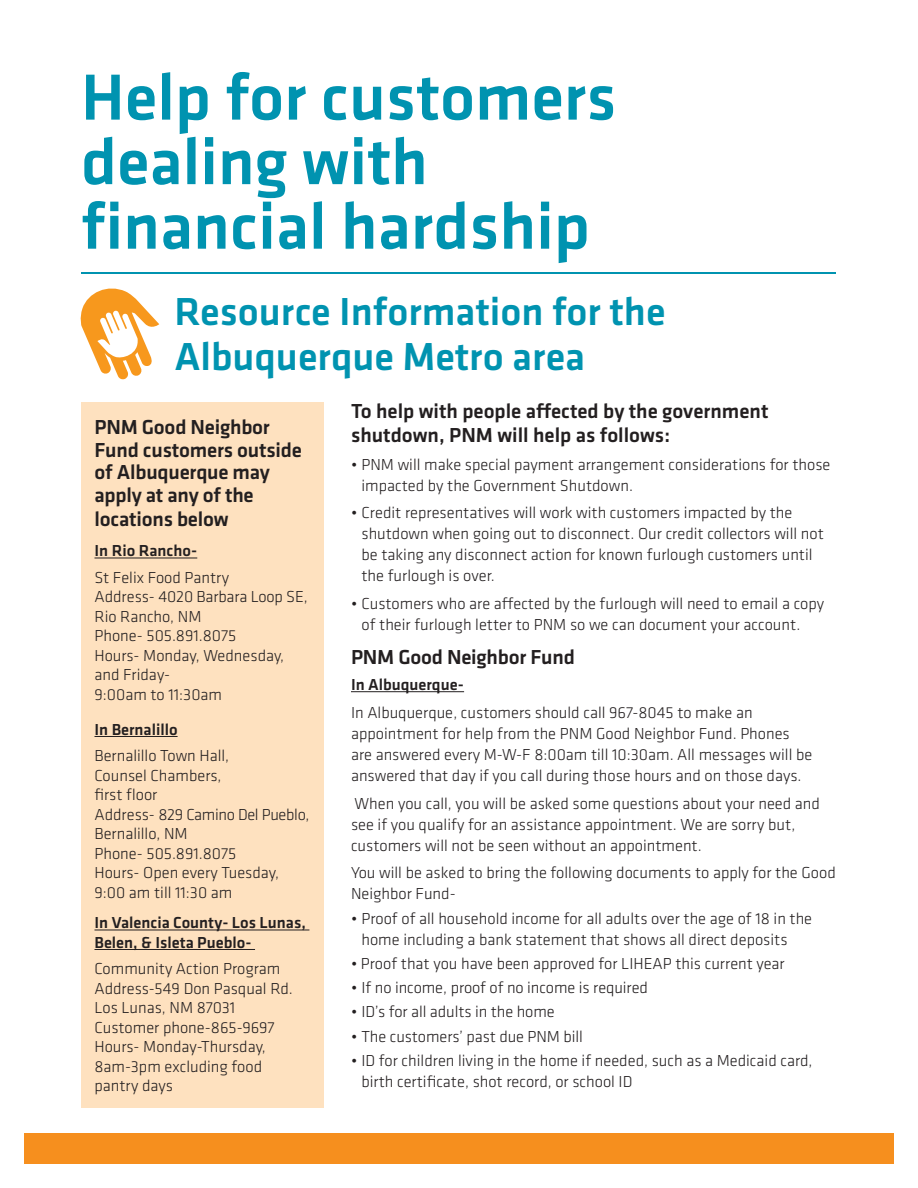
<style>
.page{position:relative;width:918px;height:1188px;background:#fff}
.page>*{position:absolute;margin:0;border:0;box-sizing:border-box;transform-origin:0 0}
.t1{font:500 67.5px/64.5px "Klavika Basic";color:#0093b0}
.t2{font:500 40.5px/45px "Klavika Basic";color:#0093b0}
.t3{font:500 21px/22.8px "Klavika Basic";letter-spacing:-.01em;color:#231f20}
.t4{font:300 16.5px/19.5px "Klavika";color:#231f20}
.t5{font:500 16.5px/19.5px "Klavika";color:#231f20}
</style>
<div class="page">
<hr style="left:82px;top:272px;width:754px;height:2px;background:#0093b0">
<hr style="left:351px;top:691px;width:113px;height:1px;background:#231f20">
<div style="left:24px;top:1133px;width:870px;height:31px;background:#f68f1e"></div>
<svg style="left:80px;top:288px;width:79px;height:92px"></svg>
<div style="left:81px;top:402px;width:242px;height:705px;background:#fee1bf"></div>
<hr style="left:94px;top:558px;width:103px;height:1px;background:#231f20">
<hr style="left:94px;top:736px;width:84px;height:1px;background:#231f20">
<hr style="left:94px;top:930px;width:215px;height:1px;background:#231f20">
<hr style="left:94px;top:949px;width:161px;height:1px;background:#231f20">
<h1 class="t1" style="left:81px;top:63px;width:537px">Help for customers dealing with financial hardship</h1>
<h2 class="t2" style="left:174px;top:288px;width:493px">Resource Information for the<br>Albuquerque Metro area</h2>
<p class="t3" style="left:94px;top:415px;width:209px">PNM Good Neighbor<br>Fund customers outside of Albuquerque may apply at any of the locations below</p>
<p class="t5" style="left:94px;top:541px;width:104px">In Rio Rancho-</p>
<p class="t4" style="left:94px;top:567px;width:215px">St Felix Food Pantry<br>Address- 4020 Barbara Loop SE,<br>Rio Rancho, NM<br>Phone- 505.891.8075<br>Hours- Monday, Wednesday, and Friday-<br>9:00am to 11:30am</p>
<p class="t5" style="left:94px;top:719px;width:85px">In Bernalillo</p>
<p class="t4" style="left:94px;top:746px;width:216px">Bernalillo Town Hall,<br>Counsel Chambers,<br>first floor<br>Address- 829 Camino Del Pueblo,<br>Bernalillo, NM<br>Phone- 505.891.8075<br>Hours- Open every Tuesday,<br>9:00 am till 11:30 am</p>
<p class="t5" style="left:94px;top:913px;width:213px">In Valencia County- Los Lunas,<br>Belen, &amp; Isleta Pueblo-</p>
<p class="t4" style="left:94px;top:959px;width:200px">Community Action Program<br>Address-549 Don Pasqual Rd.<br>Los Lunas, NM 87031<br>Customer phone-865-9697<br>Hours- Monday-Thursday,<br>8am-3pm excluding food pantry days</p>
<p class="t3" style="left:351px;top:398px;width:419px;line-height:24px">To help with people affected by the government shutdown, PNM will help as follows:</p>
<p class="t4" style="left:361px;top:453px;width:470px;line-height:21px;text-indent:-10px">• PNM will make special payment arrangement considerations for those impacted by the Government Shutdown.</p>
<p class="t4" style="left:361px;top:502px;width:464px;line-height:21px;text-indent:-10px">• Credit representatives will work with customers impacted by the shutdown when going out to disconnect. Our credit collectors will not be taking any disconnect action for known furlough customers until the furlough is over.</p>
<p class="t4" style="left:361px;top:593px;width:464px;line-height:21px;text-indent:-10px">• Customers who are affected by the furlough will need to email a copy of their furlough letter to PNM so we can document your account.</p>
<p class="t3" style="left:351px;top:645px;width:225px">PNM Good Neighbor Fund</p>
<p class="t5" style="left:351px;top:674px;width:115px">In Albuquerque-</p>
<p class="t4" style="left:351px;top:702px;width:463px;line-height:21px">In Albuquerque, customers should call 967-8045 to make an appointment for help from the PNM Good Neighbor Fund. Phones are answered every M-W-F 8:00am till 10:30am. All messages will be answered that day if you call during those hours and on those days.</p>
<p class="t4" style="left:351px;top:792px;width:470px;line-height:21px">When you call, you will be asked some questions about your need and see if you qualify for an assistance appointment. We are sorry but, customers will not be seen without an appointment.</p>
<p class="t4" style="left:351px;top:862px;width:486px;line-height:21px">You will be asked to bring the following documents to apply for the Good<br>Neighbor Fund-</p>
<p class="t4" style="left:361px;top:907px;width:452px;line-height:21px;text-indent:-10px">• Proof of all household income for all adults over the age of 18 in the home including a bank statement that shows all direct deposits</p>
<p class="t4" style="left:351px;top:953px;width:435px">• Proof that you have been approved for LIHEAP this current year</p>
<p class="t4" style="left:351px;top:978px;width:299px">• If no income, proof of no income is required</p>
<p class="t4" style="left:351px;top:1002px;width:205px">• ID’s for all adults in the home</p>
<p class="t4" style="left:351px;top:1026px;width:233px">• The customers’ past due PNM bill</p>
<p class="t4" style="left:361px;top:1050px;width:453px;line-height:21px;text-indent:-10px">• ID for children living in the home if needed, such as a Medicaid card, birth certificate, shot record, or school ID</p>
</div>
